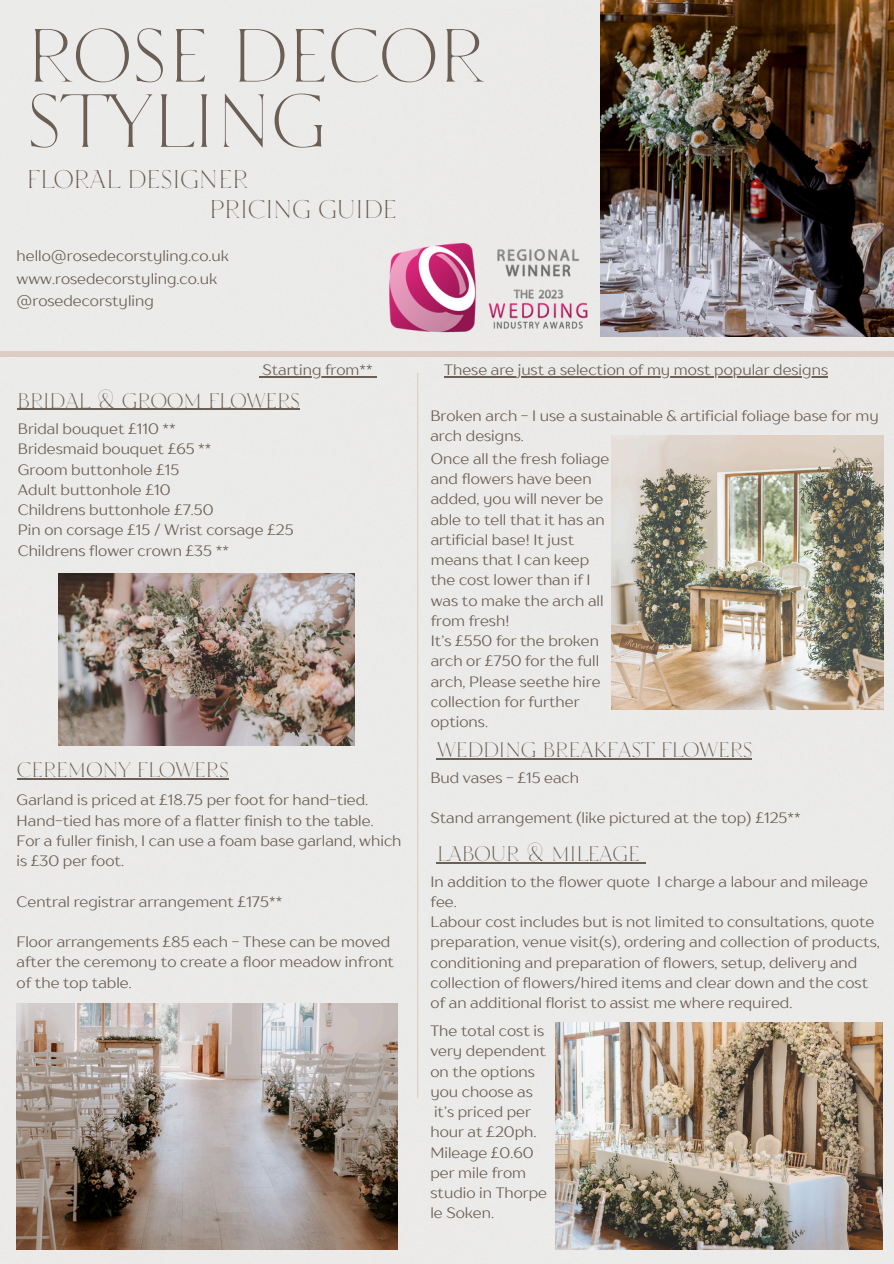
<style>
.page{position:relative;width:894px;height:1264px;background:#fff}
.page>*{position:absolute;margin:0;border:0;box-sizing:border-box;transform-origin:0 0}
.t1{font:75px/65.2px "TT Ricordi Nobili";letter-spacing:-.06em;color:#6b5e54}
.t2{font:25.5px "TT Ricordi Nobili";letter-spacing:-.06em;color:#6b5e54}
.t3{font:21px "TT Ricordi Nobili";letter-spacing:-.06em;color:#6b5e54}
.t4{font:15px/20.2px "TT Drugs";color:#6b5e54}
</style>
<div class="page">
<div style="left:0;top:0;width:893px;height:1263px;background:#ebeaea"></div>
<hr style="left:417px;top:373px;width:1px;height:725px;background:#ddccc2">
<div style="left:0;top:351px;width:893px;height:5px;background:#ddccc2"></div>
<img style="left:370px;top:229px;width:235px;height:118px">
<img style="left:611px;top:436px;width:271px;height:273px">
<img style="left:59px;top:573px;width:296px;height:172px">
<img style="left:17px;top:1003px;width:380px;height:245px">
<img style="left:600px;top:0;width:293px;height:337px">
<img style="left:555px;top:1022px;width:326px;height:227px">
<hr style="left:17px;top:409px;width:282px;height:1px;background:#6b5e54">
<hr style="left:17px;top:778px;width:211px;height:1px;background:#6b5e54">
<hr style="left:436px;top:758px;width:316px;height:1px;background:#6b5e54">
<hr style="left:262px;top:376px;width:110px;height:1px;background:#6b5e54">
<hr style="left:436px;top:862px;width:202px;height:1px;background:#6b5e54">
<hr style="left:444px;top:376px;width:383px;height:1px;background:#6b5e54">
<p class="t1" style="left:24px;top:23px;width:464px">ROSE DECOR<br>STYLING</p>
<p class="t2" style="left:26px;top:162px;width:224px">FLORAL DESIGNER</p>
<p class="t2" style="left:208px;top:192px;width:190px">PRICING GUIDE</p>
<h2 class="t4" style="left:17px;top:245px;width:214px">hello@rosedecorstyling.co.uk</h2>
<p class="t4" style="left:17px;top:268px;width:202px">www.rosedecorstyling.co.uk</p>
<p class="t4" style="left:17px;top:290px;width:139px">@rosedecorstyling</p>
<p class="t4" style="left:262px;top:359px;width:112px">Starting from**</p>
<p class="t3" style="left:17px;top:386px;width:285px">BRIDAL &amp; GROOM FLOWERS</p>
<p class="t4" style="left:18px;top:418px;width:159px">Bridal bouquet £110 **</p>
<h3 class="t4" style="left:18px;top:438px;width:195px">Bridesmaid bouquet £65 **</h3>
<p class="t4" style="left:18px;top:459px;width:163px">Groom buttonhole £15</p>
<p class="t4" style="left:18px;top:479px;width:154px">Adult buttonhole £10</p>
<p class="t4" style="left:18px;top:499px;width:197px">Childrens buttonhole £7.50</p>
<p class="t4" style="left:18px;top:519px;width:277px">Pin on corsage £15 / Wrist corsage £25</p>
<p class="t4" style="left:18px;top:540px;width:212px">Childrens flower crown £35 **</p>
<p class="t3" style="left:17px;top:755px;width:214px">CEREMONY FLOWERS</p>
<p class="t4" style="left:17px;top:789px;width:358px">Garland is priced at £18.75 per foot for hand-tied.<br>Hand-tied has more of a flatter finish to the table.</p>
<p class="t4" style="left:17px;top:830px;width:386px">For a fuller finish, I can use a foam base garland, which is £30 per foot.</p>
<p class="t4" style="left:17px;top:890px;width:267px">Central registrar arrangement £175**</p>
<p class="t4" style="left:17px;top:931px;width:379px">Floor arrangements £85 each - These can be moved after the ceremony to create a floor meadow infront of the top table.</p>
<p class="t4" style="left:444px;top:359px;width:385px">These are just a selection of my most popular designs</p>
<p class="t4" style="left:430px;top:405px;width:449px">Broken arch - I use a sustainable &amp; artificial foliage base for my arch designs.</p>
<h3 class="t4" style="left:430px;top:448px;width:180px">Once all the fresh foliage and flowers have been added, you will never be able to tell that it has an artificial base! It just means that I can keep the cost lower than if I was to make the arch all from fresh!</h3>
<p class="t4" style="left:430px;top:630px;width:171px">It’s £550 for the broken arch or £750 for the full arch, Please seethe hire collection for further options.</p>
<h3 class="t3" style="left:436px;top:735px;width:318px">WEDDING BREAKFAST FLOWERS</h3>
<p class="t4" style="left:430px;top:766px;width:150px">Bud vases - £15 each</p>
<p class="t4" style="left:430px;top:807px;width:372px">Stand arrangement (like pictured at the top) £125**</p>
<p class="t3" style="left:436px;top:839px;width:205px">LABOUR &amp; MILEAGE</p>
<h3 class="t4" style="left:430px;top:870px;width:439px">In addition to the flower quote I charge a labour and mileage fee.</h3>
<p class="t4" style="left:430px;top:911px;width:450px">Labour cost includes but is not limited to consultations, quote preparation, venue visit(s), ordering and collection of products, conditioning and preparation of flowers, setup, delivery and collection of flowers/hired items and clear down and the cost of an additional florist to assist me where required.</p>
<p class="t4" style="left:430px;top:1020px;width:117px">The total cost is very dependent on the options you choose as</p>
<p class="t4" style="left:430px;top:1101px;width:107px">it’s priced per hour at £20ph.</p>
<p class="t4" style="left:430px;top:1141px;width:118px">Mileage £0.60 per mile from studio in Thorpe le Soken.</p>
</div>
